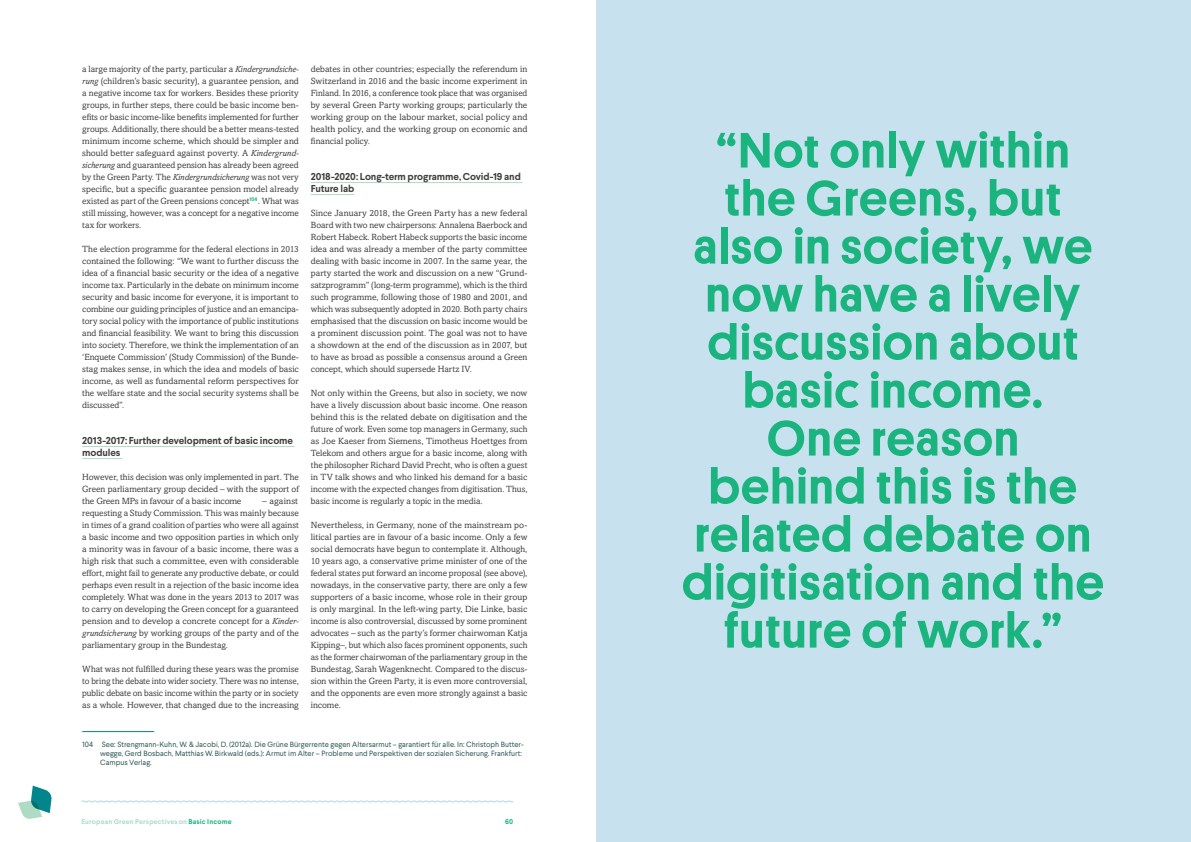
<style>
.page{position:relative;width:1191px;height:842px;background:#fff}
.page>*{position:absolute;margin:0;border:0;box-sizing:border-box;transform-origin:0 0}
.VII_Quotes{font:500 50px/48px "Platform";letter-spacing:.025em;color:#1bb47f;text-align:center}
.III_Body_text_Titles{font:700 10px/12px "Larsseit";letter-spacing:-.01em;color:#3e3e3f}
.III_Body_text{font:9px/12px "Amasis MT Std";letter-spacing:-.005em;color:#3e3e3f;text-align:justify}
.VI_Footnotes{font:7.6px/9px "Larsseit";color:#36605e}
.t1{font:700 7px "Larsseit";letter-spacing:.02em;color:#aedbc4}
.t2{font:700 7px "Larsseit";color:#1bb47f}
.s1{font-style:italic}
.s2{font-family:"Arial Unicode MS"}
.s3{color:#1bb47f}
</style>
<div class="page">
<svg style="left:81px;top:800px;width:433px;height:3px"></svg>
<svg style="left:18px;top:785px;width:34px;height:34px"></svg>
<hr style="left:82px;top:446px;width:213px;height:1px;background:#aedbc4">
<hr style="left:82px;top:458px;width:40px;height:1px;background:#aedbc4">
<hr style="left:82px;top:731px;width:72px;height:1px;background:#03858a">
<hr style="left:311px;top:182px;width:211px;height:1px;background:#aedbc4">
<hr style="left:311px;top:194px;width:43px;height:1px;background:#aedbc4">
<div style="left:596px;top:0;width:595px;height:842px;background:#c7e2ee"></div>
<p class="III_Body_text" style="left:82px;top:62px;width:218px">a large majority of the party, particular a <span class="s1">Kindergrundsiche&shy;rung</span> (children’s basic security), a guarantee pension, and a negative income tax for workers. Besides these priority groups, in further steps, there could be basic income ben&shy;efits or basic income-like benefits implemented for further groups. Additionally, there should be a better means-tested minimum income scheme, which should be simpler and should better safeguard against poverty. A <span class="s1">Kindergrund&shy;sicherung</span> and guaranteed pension has already been agreed by the Green Party. The <span class="s1">Kindergrundsicherung</span> was not very specific, but a specific guarantee pension model already existed as part of the Green pensions concept<sup>104</sup>. What was still missing, however, was a concept for a negative income tax for workers.</p>
<p class="III_Body_text" style="left:82px;top:242px;width:218px">The election programme for the federal elections in 2013 contained the following: “We want to further discuss the idea of a financial basic security or the idea of a negative income tax. Particularly in the debate on minimum income security and basic income for everyone, it is important to combine our guiding principles of justice and an emancipa&shy;tory social policy with the importance of public institutions and financial feasibility. We want to bring this discussion into society. Therefore, we think the implementation of an ‘Enquete Commission’ (Study Commission) of the Bunde&shy;stag makes sense, in which the idea and models of basic income, as well as fundamental reform perspectives for the welfare state and the social security systems shall be discussed”.</p>
<p class="III_Body_text_Titles" style="left:82px;top:434px;width:212px">2013-2017: Further development of basic income modules</p>
<p class="III_Body_text" style="left:82px;top:470px;width:218px">However, this decision was only implemented in part. The Green parliamentary group decided – with the support of the Green MPs in favour of a basic income</p>
<p class="III_Body_text" style="left:311px;top:62px;width:218px">debates in other countries; especially the referendum in Switzerland in 2016 and the basic income experiment in Finland. In 2016, a conference took place that was organised by several Green Party working groups; particularly the working group on the labour market, social policy and health policy, and the working group on economic and financial policy.</p>
<p class="III_Body_text_Titles" style="left:311px;top:170px;width:211px">2018-2020: Long-term programme, Covid-19 and<br>Future lab</p>
<p class="III_Body_text" style="left:311px;top:206px;width:218px">Since January 2018, the Green Party has a new federal Board with two new chairpersons: Annalena Baerbock and Robert Habeck. Robert Habeck supports the basic income idea and was already a member of the party committee dealing with basic income in 2007. In the same year, the party started the work and discussion on a new “Grund&shy;satzprogramm” (long-term programme), which is the third such programme, following those of 1980 and 2001, and which was subsequently adopted in 2020. Both party chairs emphasised that the discussion on basic income would be a prominent discussion point. The goal was not to have a showdown at the end of the discussion as in 2007, but to have as broad as possible a consensus around a Green concept, which should supersede Hartz IV.</p>
<p class="III_Body_text" style="left:311px;top:386px;width:218px">Not only within the Greens, but also in society, we now have a lively discussion about basic income. One reason behind this is the related debate on digitisation and the future of work. Even some top managers in Germany, such as Joe Kaeser from Siemens, Timotheus Hoettges from Telekom and others argue for a basic income, along with the philosopher Richard David Precht, who is often a guest in TV talk shows and who linked his demand for a basic income with the expected changes from digitisation. Thus, basic income is regularly a topic in the media.</p>
<p class="III_Body_text" style="left:311px;top:518px;width:218px">Nevertheless, in Germany, none of the mainstream po&shy;litical parties are in favour of a basic income. Only a few social democrats have begun to contemplate it. Although, 10 years ago, a conservative prime minister of one of the federal states put forward an income proposal (see above), nowadays, in the conservative party, there are only a few supporters of a basic income, whose role in their group is only marginal. In the left-wing party, Die Linke, basic income is also controversial, discussed by some prominent advocates – such as the party’s former chairwoman Katja Kipping–, but which also faces prominent opponents, such as the former chairwoman of the parliamentary group in the Bundestag, Sarah Wagenknecht. Compared to the discus&shy;sion within the Green Party, it is even more controversial, and the opponents are even more strongly against a basic income.</p>
<p class="III_Body_text" style="left:82px;top:494px;width:218px;text-indent:180px">– against requesting a Study Commission. This was mainly because in times of a grand coalition of parties who were all against a basic income and two opposition parties in which only a minority was in favour of a basic income, there was a high risk that such a committee, even with considerable effort, might fail to generate any productive debate, or could perhaps even result in a rejection of the basic income idea completely. What was done in the years 2013 to 2017 was to carry on developing the Green concept for a guaranteed pension and to develop a concrete concept for a <span class="s1">Kinder&shy;grundsicherung</span> by working groups of the party and of the parliamentary group in the Bundestag.</p>
<p class="III_Body_text" style="left:82px;top:662px;width:218px">What was not fulfilled during these years was the promise to bring the debate into wider society. There was no intense, public debate on basic income within the party or in society as a whole. However, that changed due to the increasing</p>
<p class="VI_Footnotes" style="left:100px;top:740px;width:425px;text-indent:-18px">104 See: Strengmann-Kuhn, W. &amp; Jacobi, D. (2012a). Die Gr<span class="s2">ü</span>ne B<span class="s2">ü</span>rgerrente gegen Altersarmut – garantiert f<span class="s2">ü</span>r alle. In: Christoph Butter&shy;wegge, Gerd Bosbach, Matthias W. Birkwald (eds.): Armut im Alter – Probleme und Perspektiven der sozialen Sicherung. Frankfurt:<br>Campus Verlag.</p>
<p class="t1" style="left:81px;top:817px;width:152px">European Green Perspectives on <span class="s3">Basic Income</span></p>
<p class="t2" style="left:505px;top:817px;width:10px">60</p>
<p class="VII_Quotes" style="left:682px;top:123px;width:423px">“Not only within the Greens, but also in society, we now have a lively discussion about basic income.<br>One reason<br>behind this is the related debate on digitisation and the future of work.”</p>
</div>
